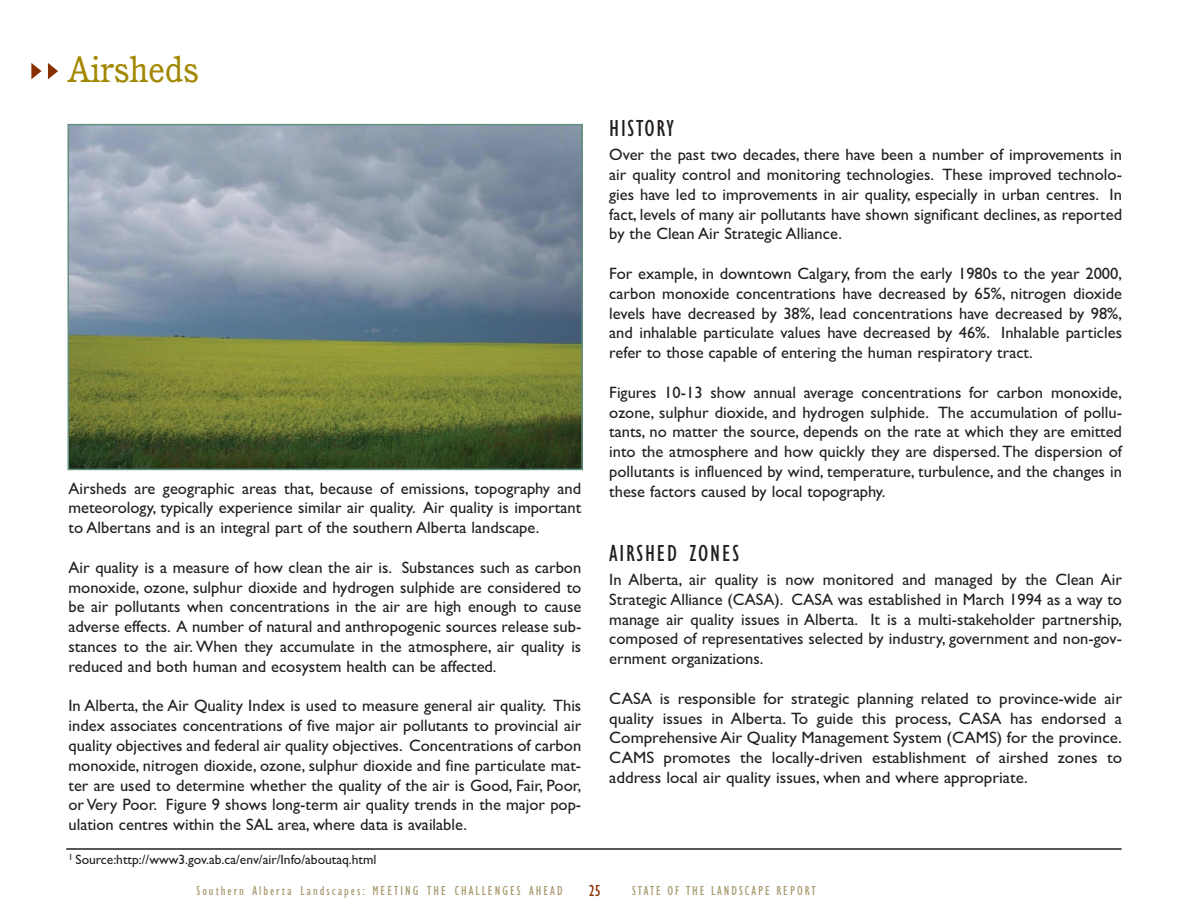
<style>
.page{position:relative;width:1188px;height:918px;background:#fff}
.page>*{position:absolute;margin:0;border:0;box-sizing:border-box;transform-origin:0 0}
.t1{font:36px "Cushing";color:#a28700}
.t2{font:condensed 24px "Gill Sans";letter-spacing:.075em;color:#231f20}
.t3{font:16.5px/19.8px "Gill Sans";color:#231f20;text-align:justify}
.t4{font:condensed 16.5px "Gill Sans";color:#893001}
.t5{font:condensed 13.5px "Gill Sans";letter-spacing:.145em;color:#a8996e}
.t6{font:13.5px "Gill Sans";color:#231f20}
</style>
<div class="page">
<svg style="left:31px;top:63px;width:11px;height:16px"></svg>
<svg style="left:48px;top:63px;width:10px;height:16px"></svg>
<img style="left:71px;top:127px;width:509px;height:340px">
<div style="left:68px;top:124px;width:515px;height:346px;border:2px solid #619080"></div>
<hr style="left:66px;top:848px;width:1056px;height:2px;background:#231f20">
<h1 class="t1" style="left:68px;top:55px;width:133px">Airsheds</h1>
<p class="t3" style="left:69px;top:480px;width:514px">Airsheds are geographic areas that, because of emissions, topography and meteorology, typically experience similar air quality. Air quality is important to Albertans and is an integral part of the southern Alberta landscape.</p>
<p class="t3" style="left:69px;top:559px;width:514px">Air quality is a measure of how clean the air is. Substances such as carbon monoxide, ozone, sulphur dioxide and hydrogen sulphide are considered to be air pollutants when concentrations in the air are high enough to cause adverse effects. A number of natural and anthropogenic sources release sub&shy;stances to the air. When they accumulate in the atmosphere, air quality is reduced and both human and ecosystem health can be affected.</p>
<p class="t3" style="left:69px;top:698px;width:514px">In Alberta, the Air Quality Index is used to measure general air quality. This index associates concentrations of five major air pollutants to provincial air quality objectives and federal air quality objectives. Concentrations of carbon monoxide, nitrogen dioxide, ozone, sulphur dioxide and fine particulate mat&shy;ter are used to determine whether the quality of the air is Good, Fair, Poor, or Very Poor. Figure 9 shows long-term air quality trends in the major pop&shy;ulation centres within the SAL area, where data is available.</p>
<p class="t6" style="left:68px;top:855px;width:310px"><sup>1</sup> Source:http://www3.gov.ab.ca/env/air/Info/aboutaq.html</p>
<h2 class="t2" style="left:609px;top:120px;width:66px">HISTORY</h2>
<p class="t3" style="left:609px;top:147px;width:514px">Over the past two decades, there have been a number of improvements in air quality control and monitoring technologies. These improved technolo&shy;gies have led to improvements in air quality, especially in urban centres. In fact, levels of many air pollutants have shown significant declines, as reported by the Clean Air Strategic Alliance.</p>
<p class="t3" style="left:609px;top:265px;width:514px">For example, in downtown Calgary, from the early 1980s to the year 2000, carbon monoxide concentrations have decreased by 65%, nitrogen dioxide levels have decreased by 38%, lead concentrations have decreased by 98%, and inhalable particulate values have decreased by 46%. Inhalable particles refer to those capable of entering the human respiratory tract.</p>
<p class="t3" style="left:609px;top:384px;width:514px">Figures 10-13 show annual average concentrations for carbon monoxide, ozone, sulphur dioxide, and hydrogen sulphide. The accumulation of pollu&shy;tants, no matter the source, depends on the rate at which they are emitted into the atmosphere and how quickly they are dispersed.The dispersion of pollutants is influenced by wind, temperature, turbulence, and the changes in these factors caused by local topography.</p>
<h2 class="t2" style="left:609px;top:545px;width:132px">AIRSHED ZONES</h2>
<p class="t3" style="left:609px;top:571px;width:514px">In Alberta, air quality is now monitored and managed by the Clean Air Strategic Alliance (CASA). CASA was established in March 1994 as a way to manage air quality issues in Alberta. It is a multi-stakeholder partnership, composed of representatives selected by industry, government and non-gov&shy;ernment organizations.</p>
<p class="t3" style="left:609px;top:690px;width:514px">CASA is responsible for strategic planning related to province-wide air quality issues in Alberta. To guide this process, CASA has endorsed a Comprehensive Air Quality Management System (CAMS) for the province.<br>CAMS promotes the locally-driven establishment of airshed zones to address local air quality issues, when and where appropriate.</p>
<p class="t4" style="left:589px;top:885px;width:14px">25</p>
<p class="t5" style="left:197px;top:886px;width:368px">Southern Alberta Landscapes: MEETING THE CHALLENGES AHEAD</p>
<p class="t5" style="left:632px;top:886px;width:185px">STATE OF THE LANDSCAPE REPORT</p>
</div>
